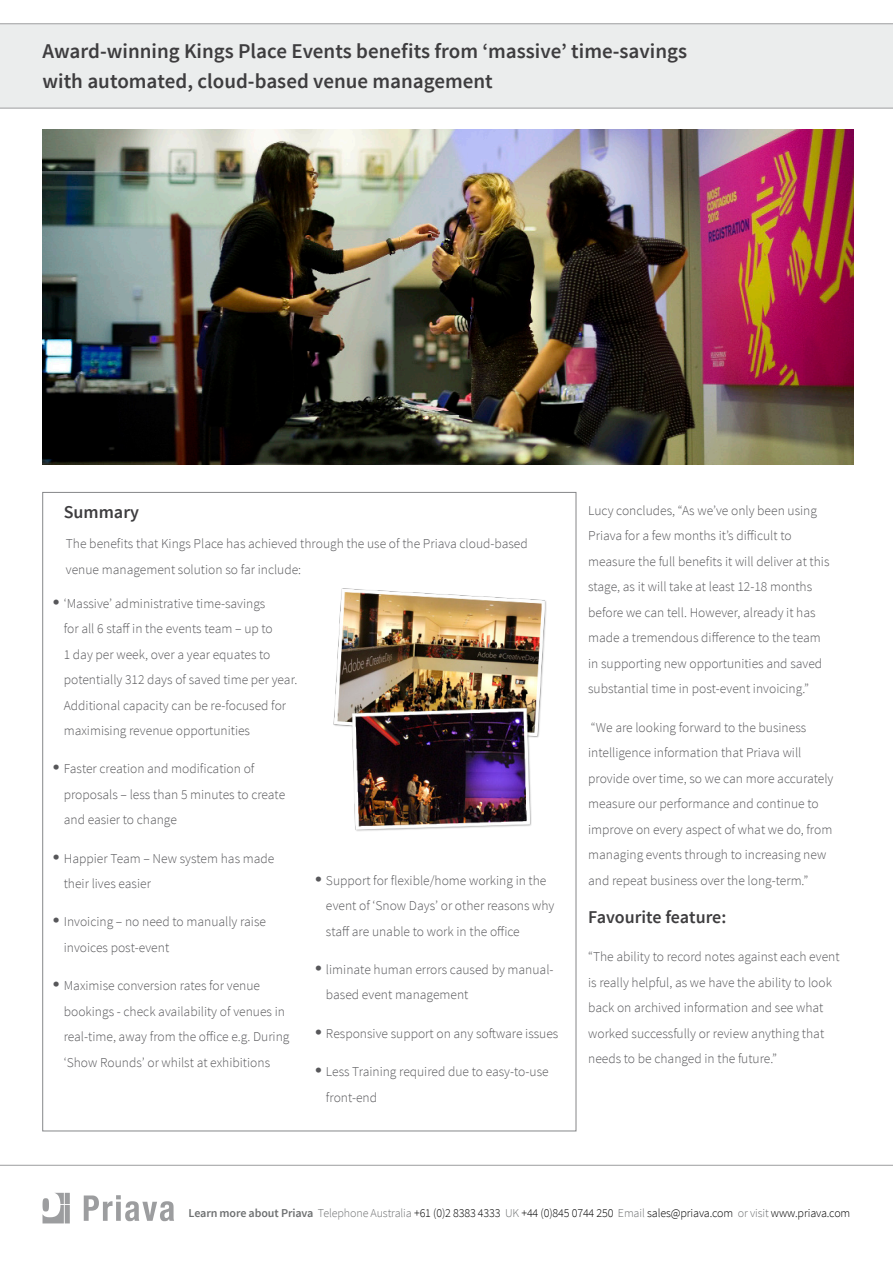
<style>
.page{position:relative;width:893px;height:1263px;background:#fff}
.page>*{position:absolute;margin:0;border:0;box-sizing:border-box;transform-origin:0 0}
.t1{font:600 21px "Source Sans Pro";color:#3e3d3f}
.t2{font:600 18px "Source Sans Pro";color:#3e3d3f}
.t3{font:300 13.5px/25.5px "Source Sans Pro";color:#57575a}
.t4{font:300 12px "Source Sans Pro";letter-spacing:-.01em;color:#000}
.s1{font-family:"Times";font-weight:400;font-size:18px}
.s2{font-weight:600;color:#6f7172}
.s3{color:#6f7172}
</style>
<div class="page">
<hr style="left:0;top:1165px;width:893px;height:1px;background:#9c9d9f">
<img style="left:43px;top:130px;width:810px;height:335px">
<div style="left:0;top:24px;width:893px;height:84px;background:#ebeded"></div>
<hr style="left:0;top:23px;width:893px;height:1px;background:#9c9d9f">
<hr style="left:0;top:108px;width:893px;height:1px;background:#9c9d9f">
<svg style="left:43px;top:1193px;width:27px;height:30px"></svg>
<svg style="left:84px;top:1195px;width:90px;height:26px"></svg>
<img style="left:334px;top:589px;width:213px;height:242px">
<p class="t1" style="left:43px;top:37px;width:646px">Award-winning Kings Place Events benefits from ‘massive’ time-savings</p>
<p class="t1" style="left:43px;top:67px;width:452px">with automated, cloud-based venue management</p>
<p class="t2" style="left:64px;top:501px;width:77px">Summary</p>
<p class="t3" style="left:66px;top:531px;width:463px">The benefits that Kings Place has achieved through the use of the Priava cloud-based venue management solution so far include:</p>
<p class="t3" style="left:64px;top:590px;width:235px;text-indent:-11px"><span class="s1">•</span> ‘Massive’ administrative time-savings<br>for all 6 staff in the events team – up to<br>1 day per week, over a year equates to potentially 312 days of saved time per year.<br>Additional capacity can be re-focused for maximising revenue opportunities</p>
<p class="t3" style="left:64px;top:756px;width:223px;text-indent:-11px"><span class="s1">•</span> Faster creation and modification of proposals – less than 5 minutes to create and easier to change</p>
<p class="t3" style="left:64px;top:845px;width:212px;text-indent:-11px"><span class="s1">•</span> Happier Team – New system has made their lives easier</p>
<p class="t3" style="left:64px;top:909px;width:204px;text-indent:-11px"><span class="s1">•</span> Invoicing – no need to manually raise invoices post-event</p>
<p class="t3" style="left:64px;top:973px;width:227px;text-indent:-11px"><span class="s1">•</span> Maximise conversion rates for venue bookings - check availability of venues in real-time, away from the office e.g. During ‘Show Rounds’ or whilst at exhibitions</p>
<p class="t3" style="left:326px;top:867px;width:230px;text-indent:-11px"><span class="s1">•</span> Support for flexible/home working in the event of ‘Snow Days’ or other reasons why staff are unable to work in the office</p>
<p class="t3" style="left:326px;top:957px;width:229px;text-indent:-11px"><span class="s1">•</span> liminate human errors caused by manual&shy;based event management</p>
<p class="t3" style="left:315px;top:1020px;width:245px"><span class="s1">•</span> Responsive support on any software issues</p>
<p class="t3" style="left:326px;top:1059px;width:224px;text-indent:-11px"><span class="s1">•</span> Less Training required due to easy-to-use front-end</p>
<p class="t3" style="left:588px;top:498px;width:243px">Lucy concludes, “As we’ve only been using Priava for a few months it’s difficult to measure the full benefits it will deliver at this stage, as it will take at least 12-18 months before we can tell. However, already it has made a tremendous difference to the team in supporting new opportunities and saved substantial time in post-event invoicing.”</p>
<p class="t3" style="left:588px;top:714px;width:247px">“We are looking forward to the business intelligence information that Priava will provide over time, so we can more accurately measure our performance and continue to improve on every aspect of what we do, from managing events through to increasing new and repeat business over the long-term.”</p>
<p class="t2" style="left:588px;top:906px;width:140px">Favourite feature:</p>
<p class="t3" style="left:588px;top:944px;width:253px">“The ability to record notes against each event is really helpful, as we have the ability to look back on archived information and see what worked successfully or review anything that needs to be changed in the future.”</p>
<p class="t4" style="left:189px;top:1205px;width:663px"><span class="s2">Learn more about Priava</span> <span class="s3">Telephone Australia</span> +61 (0)2 8383 4333 <span class="s3">UK</span> +44 (0)845 0744 250 <span class="s3">Email</span> sales@priava.com <span class="s3">or visit</span> www.priava.com</p>
</div>
